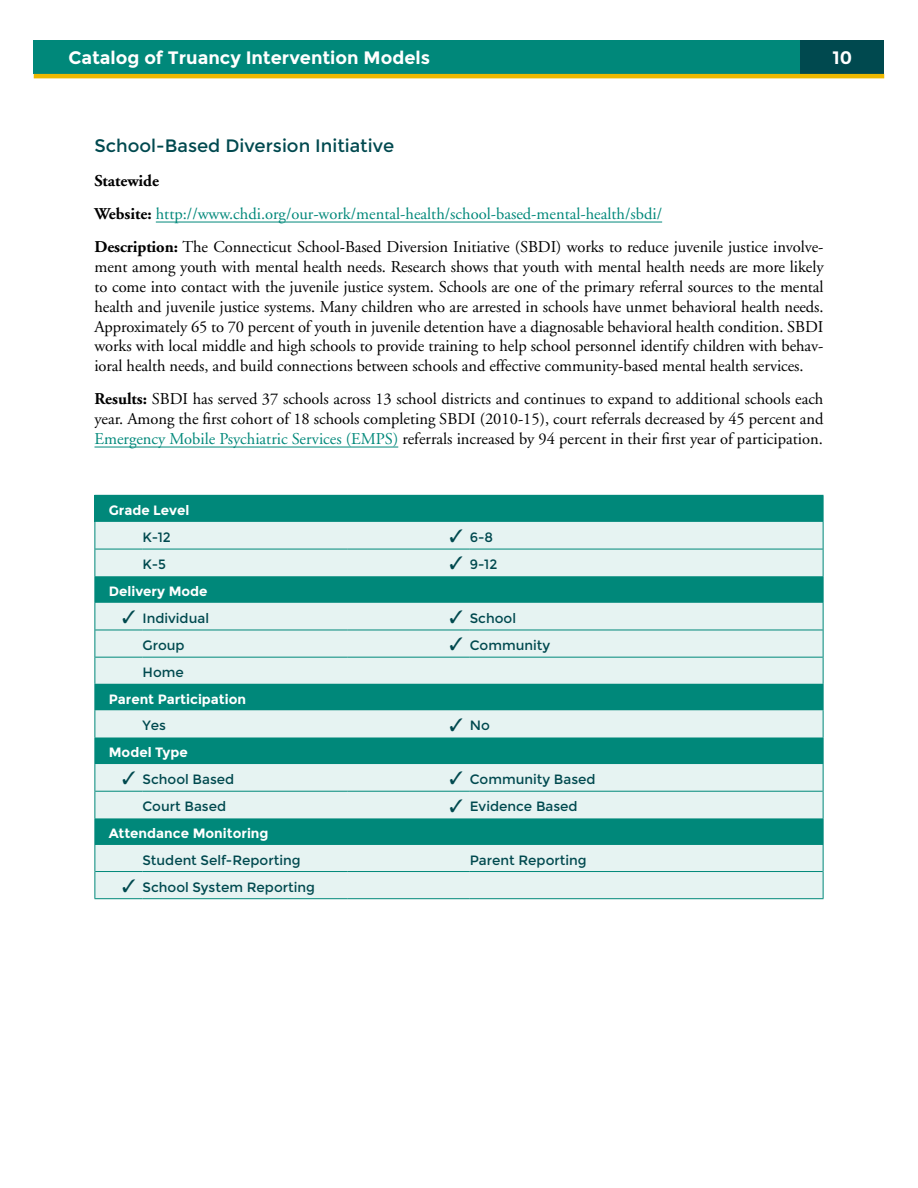
<style>
.page{position:relative;width:918px;height:1188px;background:#fff}
.page>*{position:absolute;margin:0;border:0;box-sizing:border-box;transform-origin:0 0}
.t1{font:700 18px "Montserrat";color:#fff}
.H2_not_for_contents{font:18px "Montserrat";color:#00494f}
.body{font:16.5px/19.8px "Adobe Garamond";letter-spacing:-.005em;color:#000;text-align:justify}
.body-2{font:16.5px "Adobe Garamond";color:#00887a}
.body-3{font:700 16.5px "Adobe Garamond";color:#000}
.List_Paragraph{font:13.5px "Montserrat";color:#00494f}
.List_Paragraph-2{font:700 13.5px "Montserrat";color:#fff}
.s1{font-weight:700;color:#000}
.s2{font-weight:700}
.s3{color:#00887a}
</style>
<div class="page">
<div style="left:34px;top:40px;width:850px;height:34px;background:#00887a"></div>
<div style="left:800px;top:40px;width:84px;height:35px;background:#00494f"></div>
<hr style="left:34px;top:74px;width:850px;height:4px;background:#edb800">
<hr style="left:156px;top:222px;width:506px;height:1px;background:#00887a">
<hr style="left:94px;top:447px;width:304px;height:1px;background:#00887a">
<div style="left:95px;top:495px;width:728px;height:27px;background:#00887a"></div>
<div style="left:95px;top:522px;width:728px;height:376px;background:#e6f3f2"></div>
<svg style="left:95px;top:576px;width:728px;height:269px;background:#88c7c1"></svg>
<hr style="left:94px;top:495px;width:49px;height:1px;background:#00887a">
<hr style="left:470px;top:495px;width:354px;height:1px;background:#00887a">
<svg style="left:94px;top:496px;width:1px;height:402px"></svg>
<hr style="left:94px;top:898px;width:49px;height:1px;background:#00887a">
<hr style="left:143px;top:898px;width:205px;height:1px;background:#00887a">
<hr style="left:348px;top:898px;width:122px;height:1px;background:#00887a">
<svg style="left:823px;top:496px;width:1px;height:402px"></svg>
<hr style="left:470px;top:898px;width:354px;height:1px;background:#00887a">
<hr style="left:95px;top:549px;width:48px;height:1px;background:#00887a">
<hr style="left:143px;top:549px;width:205px;height:1px;background:#00887a">
<hr style="left:348px;top:549px;width:122px;height:1px;background:#00887a">
<hr style="left:470px;top:549px;width:353px;height:1px;background:#00887a">
<hr style="left:95px;top:630px;width:48px;height:1px;background:#00887a">
<hr style="left:143px;top:630px;width:205px;height:1px;background:#00887a">
<hr style="left:348px;top:630px;width:122px;height:1px;background:#00887a">
<hr style="left:470px;top:630px;width:353px;height:1px;background:#00887a">
<hr style="left:95px;top:657px;width:48px;height:1px;background:#00887a">
<hr style="left:143px;top:657px;width:205px;height:1px;background:#00887a">
<hr style="left:348px;top:657px;width:122px;height:1px;background:#00887a">
<hr style="left:470px;top:657px;width:353px;height:1px;background:#00887a">
<hr style="left:95px;top:791px;width:48px;height:1px;background:#00887a">
<hr style="left:143px;top:791px;width:205px;height:1px;background:#00887a">
<hr style="left:348px;top:791px;width:122px;height:1px;background:#00887a">
<hr style="left:470px;top:791px;width:353px;height:1px;background:#00887a">
<hr style="left:95px;top:871px;width:48px;height:1px;background:#00887a">
<hr style="left:143px;top:871px;width:205px;height:1px;background:#00887a">
<hr style="left:348px;top:871px;width:122px;height:1px;background:#00887a">
<hr style="left:470px;top:871px;width:353px;height:1px;background:#00887a">
<svg style="left:450px;top:529px;width:12px;height:13px"></svg>
<svg style="left:450px;top:557px;width:12px;height:13px"></svg>
<svg style="left:123px;top:610px;width:12px;height:13px"></svg>
<svg style="left:450px;top:610px;width:12px;height:13px"></svg>
<svg style="left:450px;top:638px;width:12px;height:13px"></svg>
<svg style="left:450px;top:718px;width:12px;height:13px"></svg>
<svg style="left:123px;top:772px;width:12px;height:13px"></svg>
<svg style="left:450px;top:772px;width:12px;height:13px"></svg>
<svg style="left:450px;top:799px;width:12px;height:13px"></svg>
<svg style="left:123px;top:879px;width:12px;height:13px"></svg>
<p class="t1" style="left:68px;top:47px;width:363px">Catalog of Truancy Intervention Models</p>
<p class="t1" style="left:832px;top:47px;width:21px">10</p>
<p class="H2_not_for_contents" style="left:94px;top:136px;width:301px">School-Based Diversion Initiative</p>
<p class="body-3" style="left:94px;top:172px;width:66px">Statewide</p>
<p class="body-2" style="left:94px;top:205px;width:569px"><span class="s1">Website:</span> http://www.chdi.org/our-work/mental-health/school-based-mental-health/sbdi/</p>
<p class="body" style="left:94px;top:238px;width:731px"><span class="s2">Description:</span> The Connecticut School-Based Diversion Initiative (SBDI) works to reduce juvenile justice involve&shy;ment among youth with mental health needs. Research shows that youth with mental health needs are more likely to come into contact with the juvenile justice system. Schools are one of the primary referral sources to the mental health and juvenile justice systems. Many children who are arrested in schools have unmet behavioral health needs.<br>Approximately 65 to 70 percent of youth in juvenile detention have a diagnosable behavioral health condition. SBDI works with local middle and high schools to provide training to help school personnel identify children with behav&shy;ioral health needs, and build connections between schools and effective community-based mental health services.</p>
<p class="body" style="left:94px;top:390px;width:731px"><span class="s2">Results:</span> SBDI has served 37 schools across 13 school districts and continues to expand to additional schools each year. Among the first cohort of 18 schools completing SBDI (2010-15), court referrals decreased by 45 percent and <span class="s3">Emergency Mobile Psychiatric Services (EMPS)</span> referrals increased by 94 percent in their first year of participation.</p>
<p class="List_Paragraph-2" style="left:109px;top:502px;width:82px">Grade Level</p>
<p class="List_Paragraph" style="left:143px;top:529px;width:30px">K-12</p>
<p class="List_Paragraph" style="left:470px;top:529px;width:25px">6-8</p>
<p class="List_Paragraph" style="left:143px;top:557px;width:25px">K-5</p>
<p class="List_Paragraph" style="left:470px;top:557px;width:29px">9-12</p>
<p class="List_Paragraph-2" style="left:109px;top:583px;width:100px">Delivery Mode</p>
<p class="List_Paragraph" style="left:143px;top:610px;width:68px">Individual</p>
<p class="List_Paragraph" style="left:470px;top:610px;width:48px">School</p>
<p class="List_Paragraph" style="left:143px;top:638px;width:44px">Group</p>
<p class="List_Paragraph" style="left:470px;top:638px;width:82px">Community</p>
<p class="List_Paragraph" style="left:143px;top:664px;width:43px">Home</p>
<p class="List_Paragraph-2" style="left:109px;top:691px;width:139px">Parent Participation</p>
<p class="List_Paragraph" style="left:143px;top:718px;width:25px">Yes</p>
<p class="List_Paragraph" style="left:470px;top:718px;width:22px">No</p>
<p class="List_Paragraph-2" style="left:109px;top:744px;width:81px">Model Type</p>
<p class="List_Paragraph" style="left:143px;top:772px;width:93px">School Based</p>
<p class="List_Paragraph" style="left:470px;top:772px;width:127px">Community Based</p>
<p class="List_Paragraph" style="left:143px;top:799px;width:85px">Court Based</p>
<p class="List_Paragraph" style="left:470px;top:799px;width:109px">Evidence Based</p>
<p class="List_Paragraph-2" style="left:109px;top:825px;width:161px">Attendance Monitoring</p>
<p class="List_Paragraph" style="left:143px;top:852px;width:160px">Student Self-Reporting</p>
<p class="List_Paragraph" style="left:470px;top:852px;width:118px">Parent Reporting</p>
<p class="List_Paragraph" style="left:143px;top:879px;width:174px">School System Reporting</p>
</div>
